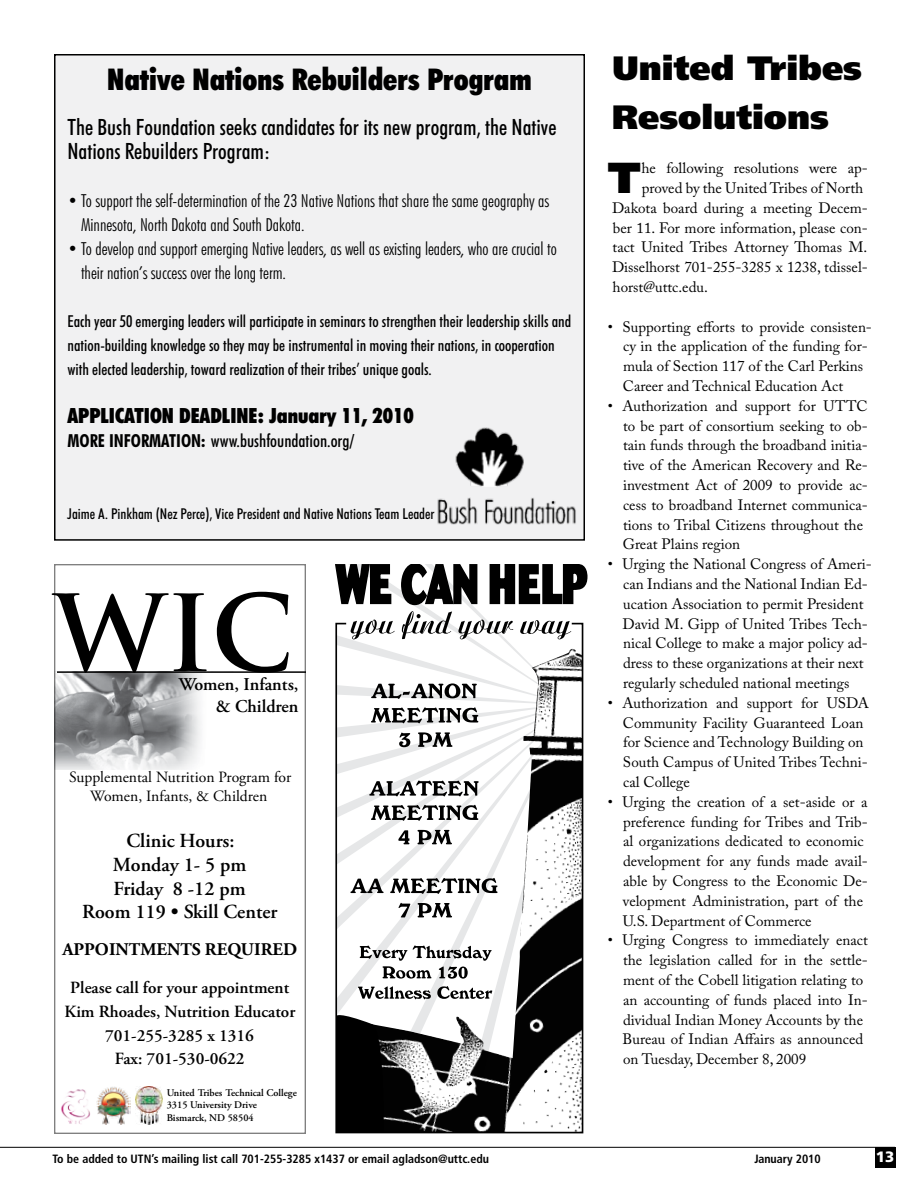
<style>
.page{position:relative;width:918px;height:1188px;background:#fff}
.page>*{position:absolute;margin:0;border:0;box-sizing:border-box;transform-origin:0 0}
.t1{font:700 103.2px "Trajan Pro";color:#000}
.t2{font:900 43.35px "Frutiger";color:#000}
.t3{font:900 33.75px/49.5px "Frutiger";color:#000}
.t4{font:900 condensed 30px "Futura BT";color:#000}
.t5{font:500 condensed 22.5px/24px "Futura BT";color:#000}
.t6{font:900 condensed 21px "Futura BT";color:#000}
.t7{font:600 19.95px/23.9px "Adobe Garamond Pro";color:#000;text-align:center}
.t8{font:300 condensed 18px/24px "Futura BT";color:#000}
.t9{font:500 condensed 18px "Futura BT";color:#000}
.t10{font:600 18px "Adobe Garamond Pro";color:#000}
.t11{font:700 17.85px "Adobe Garamond Pro";color:#000}
.t12{font:600 17.1px/23.5px "Adobe Garamond Pro";color:#000;text-align:center}
.t13{font:500 condensed 16.5px/24px "Futura BT";color:#000}
.t14{font:15.6px/18.8px "Adobe Garamond Pro";color:#000;text-align:center}
.t15{font:15px/19.8px "Adobe Caslon Pro";color:#000}
.t16{font:500 condensed 15px "Futura BT";color:#000}
.t17{font:900 15px "Frutiger";color:#fff}
.t18{font:700 condensed 12px "Frutiger";color:#000}
.t19{font:600 10.2px/12.5px "Adobe Garamond Pro";color:#000}
.s1{font-weight:700}
</style>
<div class="page">
<div style="left:875px;top:1147px;width:20px;height:21px;background:#000"></div>
<hr style="left:0;top:1147px;width:895px;height:1px;background:#000">
<div style="left:55px;top:55px;width:529px;height:485px;background:#f1f1f2"></div>
<div style="left:54px;top:54px;width:531px;height:487px;border:2px solid #000"></div>
<img style="left:136px;top:1086px;width:26px;height:38px">
<img style="left:61px;top:1089px;width:30px;height:35px">
<img style="left:96px;top:1087px;width:34px;height:37px">
<img style="left:56px;top:671px;width:145px;height:98px">
<hr style="left:57px;top:671px;width:249px;height:2px;background:#000">
<svg style="left:335px;top:564px;width:253px;height:570px"></svg>
<img style="left:437px;top:427px;width:139px;height:98px">
<h3 class="t4" style="left:107px;top:61px;width:426px">Native Nations Rebuilders Program</h3>
<h3 class="t5" style="left:68px;top:115px;width:491px">The Bush Foundation seeks candidates for its new program, the Native<br>Nations Rebuilders Program:</h3>
<p class="t8" style="left:81px;top:189px;width:470px;text-indent:-14px">• To support the self-determination of the 23 Native Nations that share the same geography as<br>Minnesota, North Dakota and South Dakota.</p>
<p class="t8" style="left:81px;top:237px;width:477px;text-indent:-14px">• To develop and support emerging Native leaders, as well as existing leaders, who are crucial to their nation’s success over the long term.</p>
<p class="t13" style="left:68px;top:309px;width:505px">Each year 50 emerging leaders will participate in seminars to strengthen their leadership skills and nation-building knowledge so they may be instrumental in moving their nations, in cooperation with elected leadership, toward realization of their tribes’ unique goals.</p>
<h3 class="t6" style="left:68px;top:403px;width:348px">APPLICATION DEADLINE: January 11, 2010</h3>
<p class="t9" style="left:68px;top:430px;width:288px"><span class="s1">MORE INFORMATION:</span> www.bushfoundation.org/</p>
<p class="t16" style="left:68px;top:505px;width:369px">Jaime A. Pinkham (Nez Perce), Vice President and Native Nations Team Leader</p>
<h1 class="t1" style="left:54px;top:569px;width:242px">WIC</h1>
<p class="t10" style="left:216px;top:696px;width:84px">&amp; Children</p>
<p class="t10" style="left:179px;top:674px;width:121px">Women, Infants,</p>
<p class="t14" style="left:69px;top:768px;width:224px">Supplemental Nutrition Program for<br>Women, Infants, &amp; Children</p>
<h3 class="t7" style="left:82px;top:829px;width:197px">Clinic Hours:<br>Monday 1- 5 pm<br>Friday 8 -12 pm<br>Room 119 • Skill Center</h3>
<p class="t11" style="left:62px;top:939px;width:236px">APPOINTMENTS REQUIRED</p>
<p class="t12" style="left:65px;top:976px;width:232px">Please call for your appointment<br>Kim Rhoades, Nutrition Educator<br>701-255-3285 x 1316<br>Fax: 701-530-0622</p>
<p class="t19" style="left:167px;top:1087px;width:132px">United Tribes Technical College<br>3315 University Drive<br>Bismarck, ND 58504</p>
<h3 class="t3" style="left:612px;top:43px;width:252px">United Tribes<br>Resolutions</h3>
<h2 class="t2" style="left:608px;top:151px;width:34px">T</h2>
<p class="t15" style="left:642px;top:158px;width:228px">he following resolutions were ap-</p>
<p class="t15" style="left:642px;top:178px;width:223px">proved by the United Tribes of North</p>
<p class="t15" style="left:612px;top:198px;width:257px">Dakota board during a meeting Decem-</p>
<p class="t15" style="left:613px;top:217px;width:256px">ber 11. For more information, please con-</p>
<p class="t15" style="left:613px;top:237px;width:256px">tact United Tribes Attorney Thomas M.</p>
<p class="t15" style="left:612px;top:257px;width:257px">Disselhorst 701-255-3285 x 1238, tdissel-</p>
<p class="t15" style="left:613px;top:277px;width:97px">horst@uttc.edu.</p>
<p class="t15" style="left:623px;top:316px;width:251px;text-indent:-15px">• Supporting efforts to provide consisten&shy;cy in the application of the funding for&shy;mula of Section 117 of the Carl Perkins Career and Technical Education Act</p>
<p class="t15" style="left:623px;top:396px;width:247px;text-indent:-15px">• Authorization and support for UTTC to be part of consortium seeking to ob&shy;tain funds through the broadband initia&shy;tive of the American Recovery and Re&shy;investment Act of 2009 to provide ac&shy;cess to broadband Internet communica&shy;tions to Tribal Citizens throughout the Great Plains region</p>
<p class="t15" style="left:623px;top:554px;width:251px;text-indent:-15px">• Urging the National Congress of Ameri&shy;can Indians and the National Indian Ed&shy;ucation Association to permit President David M. Gipp of United Tribes Tech&shy;nical College to make a major policy ad&shy;dress to these organizations at their next regularly scheduled national meetings</p>
<p class="t15" style="left:623px;top:693px;width:247px;text-indent:-15px">• Authorization and support for USDA<br>Community Facility Guaranteed Loan for Science and Technology Building on<br>South Campus of United Tribes Techni&shy;cal College</p>
<p class="t15" style="left:623px;top:792px;width:247px;text-indent:-15px">• Urging the creation of a set-aside or a preference funding for Tribes and Trib&shy;al organizations dedicated to economic development for any funds made avail&shy;able by Congress to the Economic De&shy;velopment Administration, part of the U.S. Department of Commerce</p>
<p class="t15" style="left:623px;top:930px;width:247px;text-indent:-15px">• Urging Congress to immediately enact the legislation called for in the settle&shy;ment of the Cobell litigation relating to an accounting of funds placed into In&shy;dividual Indian Money Accounts by the Bureau of Indian Affairs as announced on Tuesday, December 8, 2009</p>
<p class="t18" style="left:52px;top:1151px;width:438px">To be added to UTN’s mailing list call 701-255-3285 x1437 or email agladson@uttc.edu</p>
<p class="t18" style="left:754px;top:1151px;width:68px">January 2010</p>
<p class="t17" style="left:876px;top:1148px;width:18px">13</p>
</div>
